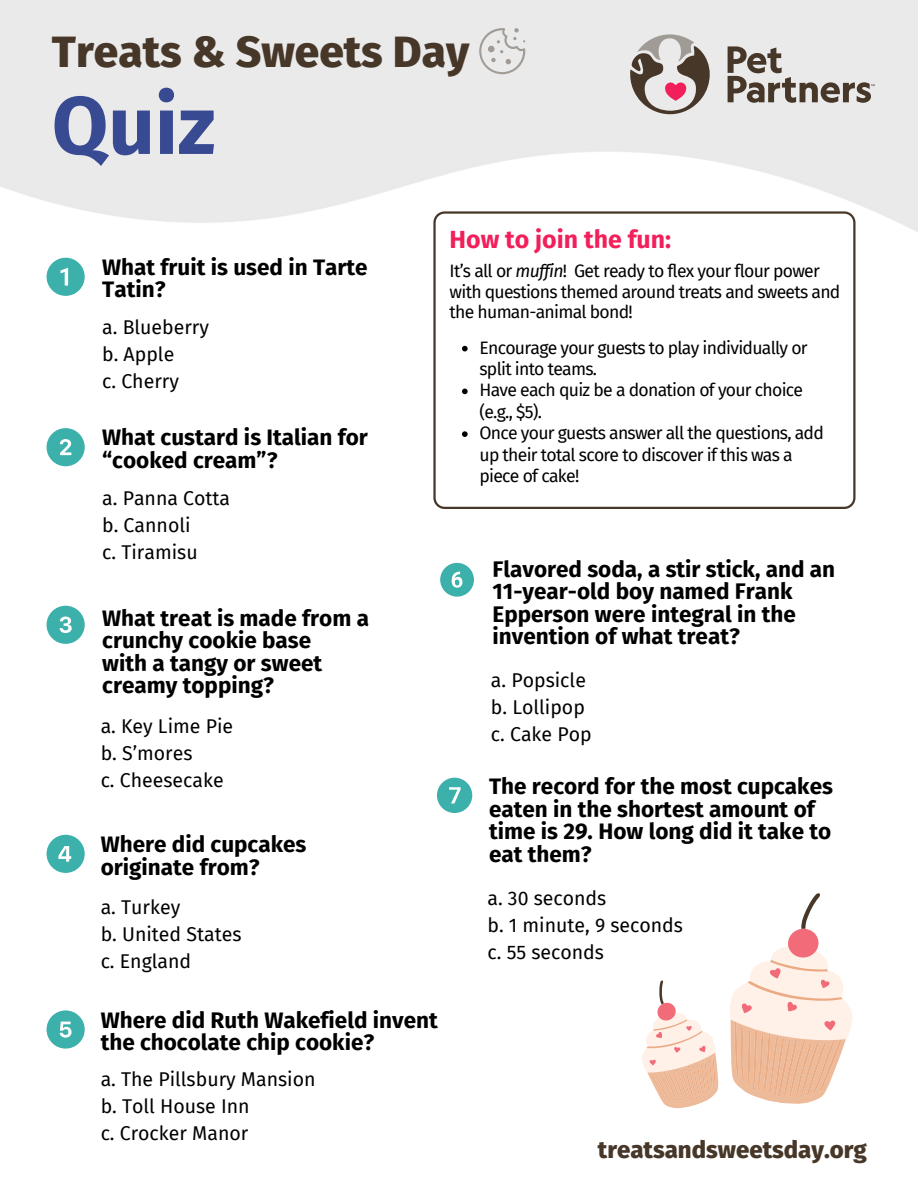
<style>
.page{position:relative;width:918px;height:1188px;background:#fff}
.page>*{position:absolute;margin:0;border:0;box-sizing:border-box;transform-origin:0 0}
.t1{font:700 81.75px "Fira Sans";color:#384a92}
.t2{font:800 44.25px "Fira Sans";color:#463728}
.t3{font:700 24.9px "Fira Sans";color:#f11f5a}
.t4{font:800 24px "Fira Sans";color:#463728}
.t5{font:700 22.5px/22.5px "Fira Sans";color:#000}
.t6{font:19.5px "Fira Sans";color:#000}
.t7{font:17.55px/21.3px "Fira Sans";letter-spacing:-.04em;color:#000}
.s1{font-style:italic}
</style>
<div class="page">
<svg style="left:433px;top:211px;width:422px;height:298px"></svg>
<svg style="left:629px;top:34px;width:81px;height:80px;background:#b2a4a2"></svg>
<svg style="left:728px;top:46px;width:147px;height:57px;background:#b8b4b0"></svg>
<svg style="left:479px;top:28px;width:46px;height:46px;background:#dbdad9"></svg>
<svg style="left:47px;top:258px;width:38px;height:38px"></svg>
<svg style="left:47px;top:428px;width:38px;height:38px"></svg>
<svg style="left:47px;top:835px;width:38px;height:38px"></svg>
<svg style="left:440px;top:563px;width:34px;height:34px"></svg>
<svg style="left:437px;top:778px;width:35px;height:35px"></svg>
<svg style="left:47px;top:1010px;width:38px;height:39px"></svg>
<svg style="left:642px;top:893px;width:211px;height:216px"></svg>
<svg style="left:47px;top:606px;width:38px;height:38px"></svg>
<svg style="left:462px;top:346px;width:6px;height:5px"></svg>
<svg style="left:462px;top:389px;width:6px;height:5px"></svg>
<svg style="left:462px;top:431px;width:6px;height:6px"></svg>
<p class="t2" style="left:52px;top:25px;width:419px">Treats &amp; Sweets Day</p>
<p class="t1" style="left:52px;top:78px;width:165px">Quiz</p>
<p class="t5" style="left:102px;top:256px;width:267px">What fruit is used in Tarte<br>Tatin?</p>
<p class="t6" style="left:102px;top:316px;width:108px">a. Blueberry</p>
<p class="t6" style="left:102px;top:343px;width:74px">b. Apple</p>
<p class="t6" style="left:102px;top:370px;width:78px">c. Cherry</p>
<p class="t5" style="left:102px;top:427px;width:267px">What custard is Italian for “cooked cream”?</p>
<p class="t6" style="left:102px;top:486px;width:129px">a. Panna Cotta</p>
<p class="t6" style="left:102px;top:513px;width:90px">b. Cannoli</p>
<p class="t6" style="left:102px;top:540px;width:97px">c. Tiramisu</p>
<p class="t5" style="left:102px;top:607px;width:268px">What treat is made from a crunchy cookie base</p>
<p class="t5" style="left:102px;top:652px;width:221px">with a tangy or sweet creamy topping?</p>
<p class="t6" style="left:101px;top:714px;width:134px">a. Key Lime Pie</p>
<p class="t6" style="left:101px;top:741px;width:93px">b. S’mores</p>
<p class="t6" style="left:101px;top:768px;width:125px">c. Cheesecake</p>
<p class="t5" style="left:101px;top:833px;width:207px">Where did cupcakes originate from?</p>
<p class="t6" style="left:101px;top:896px;width:81px">a. Turkey</p>
<p class="t6" style="left:101px;top:923px;width:142px">b. United States</p>
<p class="t6" style="left:101px;top:950px;width:92px">c. England</p>
<p class="t3" style="left:450px;top:225px;width:223px">How to join the fun:</p>
<p class="t7" style="left:450px;top:261px;width:392px;line-height:20.2px">It’s all or <span class="s1">muffin</span>! Get ready to flex your flour power with questions themed around treats and sweets and the human-animal bond!</p>
<p class="t7" style="left:480px;top:337px;width:330px">Encourage your guests to play individually or split into teams.</p>
<p class="t7" style="left:480px;top:380px;width:325px">Have each quiz be a donation of your choice (e.g., $5).</p>
<p class="t7" style="left:480px;top:423px;width:346px">Once your guests answer all the questions, add up their total score to discover if this was a piece of cake!</p>
<p class="t5" style="left:493px;top:558px;width:344px">Flavored soda, a stir stick, and an<br>11-year-old boy named Frank<br>Epperson were integral in the invention of what treat?</p>
<p class="t6" style="left:491px;top:669px;width:96px">a. Popsicle</p>
<p class="t6" style="left:491px;top:696px;width:95px">b. Lollipop</p>
<p class="t6" style="left:491px;top:723px;width:102px">c. Cake Pop</p>
<p class="t5" style="left:489px;top:776px;width:345px">The record for the most cupcakes eaten in the shortest amount of time is 29. How long did it take to eat them?</p>
<p class="t6" style="left:488px;top:887px;width:120px">a. 30 seconds</p>
<p class="t6" style="left:488px;top:914px;width:197px">b. 1 minute, 9 seconds</p>
<p class="t6" style="left:488px;top:941px;width:118px">c. 55 seconds</p>
<p class="t5" style="left:101px;top:1009px;width:339px">Where did Ruth Wakefield invent the chocolate chip cookie?</p>
<p class="t6" style="left:101px;top:1068px;width:216px">a. The Pillsbury Mansion</p>
<p class="t6" style="left:101px;top:1095px;width:150px">b. Toll House Inn</p>
<p class="t6" style="left:101px;top:1122px;width:149px">c. Crocker Manor</p>
<p class="t4" style="left:598px;top:1136px;width:271px">treatsandsweetsday.org</p>
</div>
